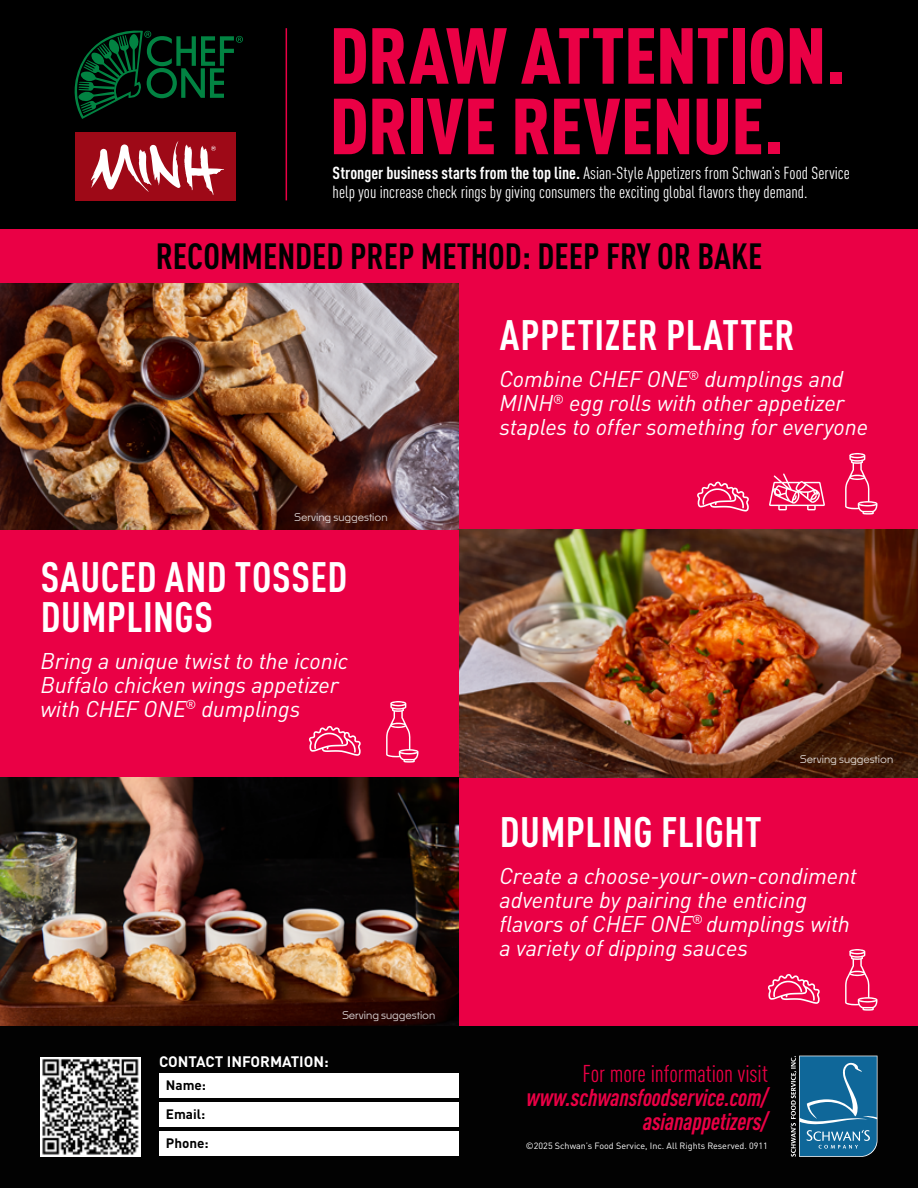
<style>
.page{position:relative;width:918px;height:1188px;background:#fff}
.page>*{position:absolute;margin:0;border:0;box-sizing:border-box;transform-origin:0 0}
.t1{font:900 condensed 78px/70.5px "DIN Pro";letter-spacing:-.005em;color:#ea0045}
.t2{font:700 condensed 42px/39px "DIN Pro";letter-spacing:.01em;color:#fff}
.t3{font:700 condensed 36px "DIN Pro";color:#000}
.t4{font:italic 700 condensed 24px/24px "DIN Pro";letter-spacing:-.005em;color:#ea0045;text-align:right}
.t5{font:condensed 24px "DIN Pro";letter-spacing:-.005em;color:#ea0045}
.t6{font:italic 22.5px/24px "DIN Pro";letter-spacing:-.005em;color:#fff}
.t7{font:condensed 17.25px/19.5px "DIN Pro";color:#fff}
.t8{font:700 15px "DIN Pro";color:#fff}
.t9{font:700 13.5px "DIN Pro";color:#000}
.t10{font:500 10.5px "Noka";color:#fff}
.t11{font:9px "DIN Pro";color:#fff}
.s1{font-weight:700}
</style>
<div class="page">
<div style="left:0;top:0;width:918px;height:229px;background:#000"></div>
<div style="left:75px;top:132px;width:161px;height:68px;background:#9e0917"></div>
<svg style="left:90px;top:141px;width:134px;height:54px"></svg>
<svg style="left:74px;top:30px;width:169px;height:89px"></svg>
<hr style="left:286px;top:28px;width:1px;height:172px;background:#ea0045">
<div style="left:0;top:778px;width:918px;height:248px;background:#ea0045"></div>
<div style="left:0;top:530px;width:918px;height:248px;background:#ea0045"></div>
<div style="left:0;top:282px;width:918px;height:248px;background:#ea0045"></div>
<div style="left:0;top:1026px;width:918px;height:162px;background:#020202"></div>
<img style="left:0;top:283px;width:459px;height:247px">
<img style="left:459px;top:530px;width:459px;height:248px">
<img style="left:0;top:778px;width:459px;height:248px">
<img style="left:40px;top:1057px;width:100px;height:99px">
<svg style="left:790px;top:1056px;width:87px;height:101px;background:#2c7198"></svg>
<div style="left:0;top:229px;width:918px;height:54px;background:#ea0045"></div>
<svg style="left:769px;top:474px;width:56px;height:36px"></svg>
<svg style="left:845px;top:453px;width:33px;height:62px"></svg>
<svg style="left:697px;top:481px;width:52px;height:31px"></svg>
<svg style="left:386px;top:701px;width:33px;height:62px"></svg>
<svg style="left:309px;top:726px;width:52px;height:30px"></svg>
<svg style="left:845px;top:949px;width:33px;height:62px"></svg>
<svg style="left:768px;top:974px;width:52px;height:30px"></svg>
<div style="left:159px;top:1102px;width:300px;height:24px;background:#fff"></div>
<div style="left:159px;top:1073px;width:300px;height:24px;background:#fff"></div>
<div style="left:159px;top:1131px;width:300px;height:25px;background:#fff"></div>
<h1 class="t1" style="left:330px;top:13px;width:517px">DRAW ATTENTION.<br>DRIVE REVENUE.</h1>
<p class="t7" style="left:333px;top:162px;width:519px"><span class="s1">Stronger business starts from the top line.</span> Asian-Style Appetizers from Schwan’s Food Service help you increase check rings by giving consumers the exciting global flavors they demand.</p>
<h3 class="t3" style="left:156px;top:229px;width:608px">RECOMMENDED PREP METHOD: DEEP FRY OR BAKE</h3>
<h2 class="t2" style="left:500px;top:312px;width:296px">APPETIZER PLATTER</h2>
<p class="t10" style="left:295px;top:510px;width:94px">Serving suggestion</p>
<h2 class="t2" style="left:41px;top:554px;width:308px">SAUCED AND TOSSED<br>DUMPLINGS</h2>
<p class="t6" style="left:40px;top:646px;width:309px">Bring a unique twist to the iconic<br>Buffalo chicken wings appetizer with CHEF ONE<sup>®</sup> dumplings</p>
<p class="t8" style="left:159px;top:1049px;width:171px">CONTACT INFORMATION:</p>
<p class="t9" style="left:166px;top:1074px;width:42px">Name:</p>
<p class="t9" style="left:166px;top:1103px;width:41px">Email:</p>
<p class="t9" style="left:166px;top:1132px;width:44px">Phone:</p>
<p class="t10" style="left:342px;top:1009px;width:94px">Serving suggestion</p>
<p class="t6" style="left:500px;top:365px;width:370px">Combine CHEF ONE<sup>®</sup> dumplings and<br>MINH<sup>®</sup> egg rolls with other appetizer staples to offer something for everyone</p>
<h2 class="t2" style="left:500px;top:809px;width:263px">DUMPLING FLIGHT</h2>
<p class="t10" style="left:800px;top:752px;width:94px">Serving suggestion</p>
<p class="t6" style="left:499px;top:861px;width:359px">Create a choose-your-own-condiment adventure by pairing the enticing flavors of CHEF ONE<sup>®</sup> dumplings with a variety of dipping sauces</p>
<p class="t5" style="left:583px;top:1057px;width:187px">For more information visit</p>
<p class="t4" style="left:526px;top:1084px;width:243px">www.schwansfoodservice.com/ asianappetizers/</p>
<p class="t11" style="left:526px;top:1138px;width:243px">©2025 Schwan’s Food Service, Inc. All Rights Reserved. 0911</p>
</div>
